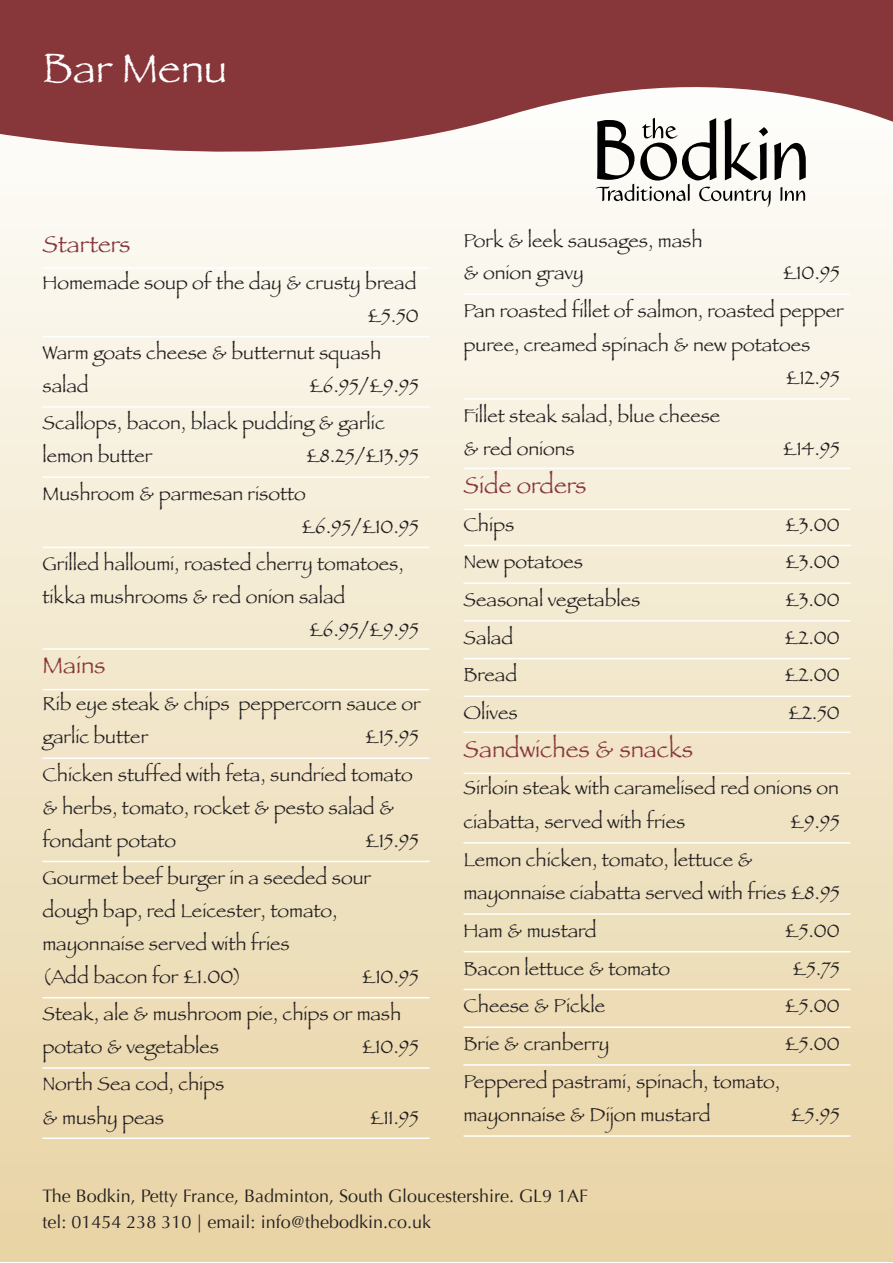
<style>
.page{position:relative;width:893px;height:1263px;background:#fff}
.page>*{position:absolute;margin:0;border:0;box-sizing:border-box;transform-origin:0 0}
.t1{font:42.3px "Papyrus";color:#fff}
.t2{font:24px "Papyrus";color:#87363a}
.t3{font:19.5px/33px "Papyrus";color:#231f20}
.t4{font:18px/25.7px "Optima";color:#231f20}
</style>
<div class="page">
<div style="left:0;top:71px;width:893px;height:1190px;background:linear-gradient(to bottom,#fdfefa,#e8d3a4)"></div>
<svg style="left:0;top:0;width:893px;height:187px;fill:#87363a"></svg>
<svg style="left:596px;top:118px;width:210px;height:89px"></svg>
<hr style="left:43px;top:267px;width:386px;height:2px;background:#fff">
<hr style="left:43px;top:336px;width:386px;height:1px;background:#fff">
<hr style="left:43px;top:406px;width:386px;height:2px;background:#fff">
<hr style="left:43px;top:476px;width:386px;height:2px;background:#fff">
<hr style="left:43px;top:547px;width:386px;height:1px;background:#fff">
<hr style="left:43px;top:648px;width:386px;height:2px;background:#fff">
<hr style="left:43px;top:689px;width:386px;height:1px;background:#fff">
<hr style="left:43px;top:757px;width:386px;height:2px;background:#fff">
<hr style="left:43px;top:861px;width:386px;height:1px;background:#fff">
<hr style="left:43px;top:997px;width:386px;height:1px;background:#fff">
<hr style="left:43px;top:1067px;width:386px;height:2px;background:#fff">
<hr style="left:43px;top:1137px;width:386px;height:2px;background:#fff">
<hr style="left:463px;top:294px;width:387px;height:1px;background:#fff">
<hr style="left:463px;top:398px;width:387px;height:2px;background:#fff">
<hr style="left:463px;top:468px;width:387px;height:1px;background:#fff">
<hr style="left:463px;top:509px;width:387px;height:1px;background:#fff">
<hr style="left:463px;top:545px;width:387px;height:1px;background:#fff">
<hr style="left:463px;top:582px;width:387px;height:2px;background:#fff">
<hr style="left:463px;top:620px;width:387px;height:2px;background:#fff">
<hr style="left:463px;top:658px;width:387px;height:1px;background:#fff">
<hr style="left:463px;top:695px;width:387px;height:2px;background:#fff">
<hr style="left:463px;top:731px;width:387px;height:2px;background:#fff">
<hr style="left:463px;top:773px;width:387px;height:1px;background:#fff">
<hr style="left:463px;top:842px;width:387px;height:2px;background:#fff">
<hr style="left:463px;top:913px;width:387px;height:2px;background:#fff">
<hr style="left:463px;top:951px;width:387px;height:1px;background:#fff">
<hr style="left:463px;top:989px;width:387px;height:1px;background:#fff">
<hr style="left:463px;top:1026px;width:387px;height:2px;background:#fff">
<hr style="left:463px;top:1064px;width:387px;height:1px;background:#fff">
<hr style="left:463px;top:1135px;width:387px;height:2px;background:#fff">
<h1 class="t1" style="left:43px;top:43px;width:187px">Bar Menu</h1>
<p class="t2" style="left:43px;top:229px;width:90px">Starters</p>
<p class="t3" style="left:43px;top:266px;width:378px;text-align:right">Homemade soup of the day &amp; crusty bread £5.50</p>
<p class="t3" style="left:43px;top:336px;width:340px">Warm goats cheese &amp; butternut squash salad</p>
<p class="t3" style="left:43px;top:367px;width:378px;line-height:37.2px;text-indent:266px">£6.95/£9.95<br>Scallops, bacon, black pudding &amp; garlic</p>
<p class="t3" style="left:43px;top:439px;width:111px">lemon butter</p>
<p class="t3" style="left:43px;top:437px;width:378px;line-height:37.2px;text-indent:263px">£8.25/£13.95<br>Mushroom &amp; parmesan risotto</p>
<p class="t3" style="left:43px;top:507px;width:378px;line-height:37.2px;text-indent:259px">£6.95/£10.95<br>Grilled halloumi, roasted cherry tomatoes,</p>
<p class="t3" style="left:309px;top:580px;width:112px;text-indent:-266px">tikka mushrooms &amp; red onion salad £6.95/£9.95</p>
<p class="t2" style="left:43px;top:651px;width:65px">Mains</p>
<p class="t3" style="left:43px;top:687px;width:380px">Rib eye steak &amp; chips peppercorn sauce or garlic butter</p>
<p class="t3" style="left:43px;top:718px;width:378px;line-height:37.2px;text-indent:322px">£15.95<br>Chicken stuffed with feta, sundried tomato</p>
<p class="t3" style="left:43px;top:790px;width:353px">&amp; herbs, tomato, rocket &amp; pesto salad &amp; fondant potato</p>
<p class="t3" style="left:43px;top:821px;width:378px;line-height:37.2px;text-indent:322px">£15.95<br>Gourmet beef burger in a seeded sour</p>
<p class="t3" style="left:43px;top:894px;width:297px">dough bap, red Leicester, tomato, mayonnaise served with fries (Add bacon for £1.00)</p>
<p class="t3" style="left:43px;top:958px;width:378px;line-height:37.2px;text-indent:319px">£10.95<br>Steak, ale &amp; mushroom pie, chips or mash</p>
<p class="t3" style="left:43px;top:1030px;width:178px">potato &amp; vegetables</p>
<p class="t3" style="left:361px;top:1030px;width:59px">£10.95</p>
<p class="t3" style="left:43px;top:1067px;width:183px">North Sea cod, chips &amp; mushy peas</p>
<p class="t3" style="left:369px;top:1100px;width:51px">£11.95</p>
<p class="t3" style="left:463px;top:225px;width:240px;line-height:32px">Pork &amp; leek sausages, mash &amp; onion gravy</p>
<p class="t3" style="left:463px;top:254px;width:382px;line-height:37.7px;text-align:right">£10.95<br>Pan roasted fillet of salmon, roasted pepper</p>
<p class="t3" style="left:785px;top:327px;width:56px;line-height:33.5px;text-indent:-322px">puree, creamed spinach &amp; new potatoes £12.95</p>
<p class="t3" style="left:463px;top:398px;width:258px;line-height:33.5px">Fillet steak salad, blue cheese &amp; red onions</p>
<p class="t3" style="left:782px;top:432px;width:59px">£14.95</p>
<p class="t2" style="left:463px;top:470px;width:124px">Side orders</p>
<p class="t3" style="left:463px;top:507px;width:52px">Chips</p>
<p class="t3" style="left:785px;top:507px;width:56px">£3.00</p>
<p class="t3" style="left:463px;top:545px;width:121px">New potatoes</p>
<p class="t3" style="left:785px;top:545px;width:56px">£3.00</p>
<p class="t3" style="left:463px;top:583px;width:178px">Seasonal vegetables</p>
<p class="t3" style="left:785px;top:583px;width:56px">£3.00</p>
<p class="t3" style="left:463px;top:620px;width:51px">Salad</p>
<p class="t3" style="left:784px;top:620px;width:57px">£2.00</p>
<p class="t3" style="left:463px;top:658px;width:55px">Bread</p>
<p class="t3" style="left:784px;top:658px;width:57px">£2.00</p>
<p class="t3" style="left:463px;top:696px;width:56px">Olives</p>
<p class="t3" style="left:788px;top:696px;width:54px">£2.50</p>
<p class="t2" style="left:463px;top:734px;width:231px">Sandwiches &amp; snacks</p>
<p class="t3" style="left:463px;top:771px;width:377px;line-height:33.5px">Sirloin steak with caramelised red onions on ciabatta, served with fries</p>
<p class="t3" style="left:790px;top:805px;width:51px">£9.95</p>
<p class="t3" style="left:463px;top:842px;width:378px;line-height:33.5px">Lemon chicken, tomato, lettuce &amp; mayonnaise ciabatta served with fries £8.95</p>
<p class="t3" style="left:463px;top:913px;width:135px">Ham &amp; mustard</p>
<p class="t3" style="left:785px;top:913px;width:57px">£5.00</p>
<p class="t3" style="left:463px;top:951px;width:208px">Bacon lettuce &amp; tomato</p>
<p class="t3" style="left:792px;top:951px;width:49px">£5.75</p>
<p class="t3" style="left:463px;top:989px;width:143px">Cheese &amp; Pickle</p>
<p class="t3" style="left:785px;top:989px;width:57px">£5.00</p>
<p class="t3" style="left:463px;top:1027px;width:147px">Brie &amp; cranberry</p>
<p class="t3" style="left:785px;top:1027px;width:57px">£5.00</p>
<p class="t3" style="left:463px;top:1064px;width:318px;line-height:33.5px">Peppered pastrami, spinach, tomato, mayonnaise &amp; Dijon mustard</p>
<p class="t3" style="left:791px;top:1098px;width:51px">£5.95</p>
<p class="t4" style="left:43px;top:1183px;width:547px">The Bodkin, Petty France, Badminton, South Gloucestershire. GL9 1AF tel: 01454 238 310 | email: info@thebodkin.co.uk</p>
</div>
